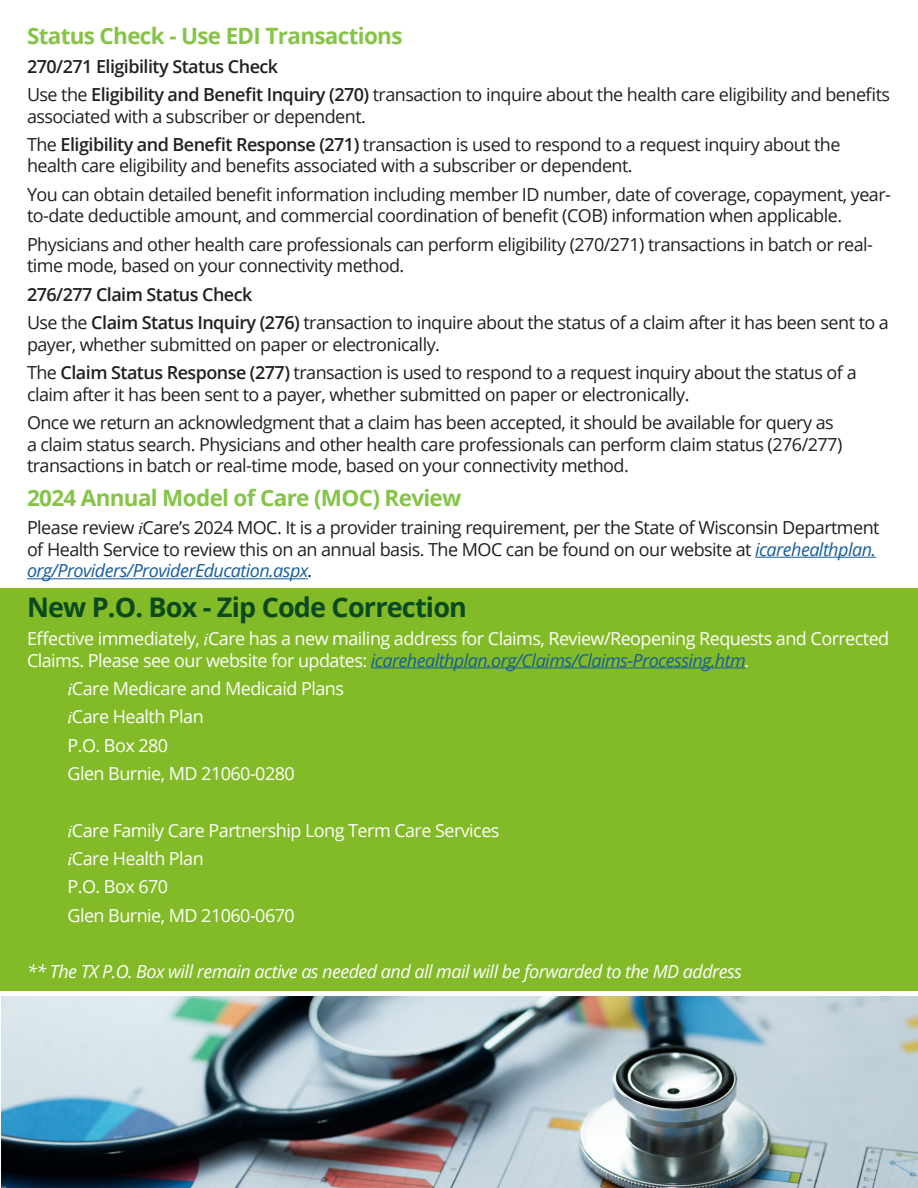
<style>
.page{position:relative;width:918px;height:1188px;background:#fff}
.page>*{position:absolute;margin:0;border:0;box-sizing:border-box;transform-origin:0 0}
.Page_Section_Title{font:700 27px "Open Sans";letter-spacing:-.03em;color:#0b4920}
.Page_Section_Title-2{font:700 22.5px "Open Sans";letter-spacing:-.03em;color:#85c447}
.Page_Section_Title-3{font:18px/21.6px "Open Sans";letter-spacing:-.03em;color:#231f20}
.Page_Section_Title-4{font:18px/21.6px "Open Sans";letter-spacing:-.03em;color:#fff}
.Page_Section_Title-5{font:italic 18px "Open Sans";letter-spacing:-.03em;color:#fff}
.Page_Section_Title-6{font:600 18px "Open Sans";letter-spacing:-.03em;color:#231f20}
.s1{font-weight:600}
.s2{font-family:"Times New Roman";font-style:italic}
.s3{font-style:italic;color:#175d9e}
.s4{font-style:italic}
</style>
<div class="page">
<div style="left:0;top:588px;width:918px;height:403px;background:#82bb27"></div>
<hr style="left:755px;top:557px;width:121px;height:1px;background:#175d9e">
<hr style="left:27px;top:578px;width:281px;height:1px;background:#175d9e">
<hr style="left:371px;top:667px;width:374px;height:1px;background:#175d9e">
<img style="left:1px;top:997px;width:917px;height:191px">
<p class="Page_Section_Title-2" style="left:27px;top:20px;width:377px">Status Check - Use EDI Transactions</p>
<p class="Page_Section_Title-6" style="left:27px;top:54px;width:253px">270/271 Eligibility Status Check</p>
<p class="Page_Section_Title-3" style="left:27px;top:83px;width:865px">Use the <span class="s1">Eligibility and Benefit Inquiry (270)</span> transaction to inquire about the health care eligibility and benefits associated with a subscriber or dependent.</p>
<p class="Page_Section_Title-3" style="left:27px;top:133px;width:815px">The <span class="s1">Eligibility and Benefit Response (271)</span> transaction is used to respond to a request inquiry about the health care eligibility and benefits associated with a subscriber or dependent.</p>
<p class="Page_Section_Title-3" style="left:27px;top:183px;width:866px">You can obtain detailed benefit information including member ID number, date of coverage, copayment, year&shy;to-date deductible amount, and commercial coordination of benefit (COB) information when applicable.</p>
<p class="Page_Section_Title-3" style="left:27px;top:233px;width:848px">Physicians and other health care professionals can perform eligibility (270/271) transactions in batch or real&shy;time mode, based on your connectivity method.</p>
<p class="Page_Section_Title-6" style="left:27px;top:282px;width:227px">276/277 Claim Status Check</p>
<p class="Page_Section_Title-3" style="left:27px;top:311px;width:863px">Use the <span class="s1">Claim Status Inquiry (276)</span> transaction to inquire about the status of a claim after it has been sent to a payer, whether submitted on paper or electronically.</p>
<p class="Page_Section_Title-3" style="left:27px;top:361px;width:831px">The <span class="s1">Claim Status Response (277)</span> transaction is used to respond to a request inquiry about the status of a claim after it has been sent to a payer, whether submitted on paper or electronically.</p>
<p class="Page_Section_Title-3" style="left:27px;top:411px;width:817px">Once we return an acknowledgment that a claim has been accepted, it should be available for query as a claim status search. Physicians and other health care professionals can perform claim status (276/277) transactions in batch or real-time mode, based on your connectivity method.</p>
<p class="Page_Section_Title-2" style="left:27px;top:482px;width:436px">2024 Annual Model of Care (MOC) Review</p>
<p class="Page_Section_Title-3" style="left:27px;top:516px;width:854px">Please review <span class="s2">i</span>Care’s 2024 MOC. It is a provider training requirement, per the State of Wisconsin Department of Health Service to review this on an annual basis. The MOC can be found on our website at <span class="s3">icarehealthplan. org/Providers/ProviderEducation.aspx</span><span class="s4">.</span></p>
<p class="Page_Section_Title" style="left:27px;top:588px;width:441px">New P.O. Box - Zip Code Correction</p>
<p class="Page_Section_Title-4" style="left:27px;top:627px;width:864px">Effective immediately, <span class="s2">i</span>Care has a new mailing address for Claims, Review/Reopening Requests and Corrected<br>Claims. Please see our website for updates: <span class="s3">icarehealthplan.org/Claims/Claims-Processing.htm</span><span class="s4">.</span></p>
<p class="Page_Section_Title-4" style="left:68px;top:677px;width:278px"><span class="s2">i</span>Care Medicare and Medicaid Plans</p>
<p class="Page_Section_Title-4" style="left:68px;top:705px;width:138px"><span class="s2">i</span>Care Health Plan</p>
<p class="Page_Section_Title-4" style="left:68px;top:734px;width:102px">P.O. Box 280</p>
<p class="Page_Section_Title-4" style="left:68px;top:762px;width:229px">Glen Burnie, MD 21060-0280</p>
<p class="Page_Section_Title-4" style="left:68px;top:819px;width:433px"><span class="s2">i</span>Care Family Care Partnership Long Term Care Services</p>
<p class="Page_Section_Title-4" style="left:68px;top:847px;width:138px"><span class="s2">i</span>Care Health Plan</p>
<p class="Page_Section_Title-4" style="left:68px;top:876px;width:102px">P.O. Box 670</p>
<p class="Page_Section_Title-4" style="left:68px;top:904px;width:229px">Glen Burnie, MD 21060-0670</p>
<p class="Page_Section_Title-5" style="left:27px;top:960px;width:716px">** The TX P.O. Box will remain active as needed and all mail will be forwarded to the MD address</p>
</div>
